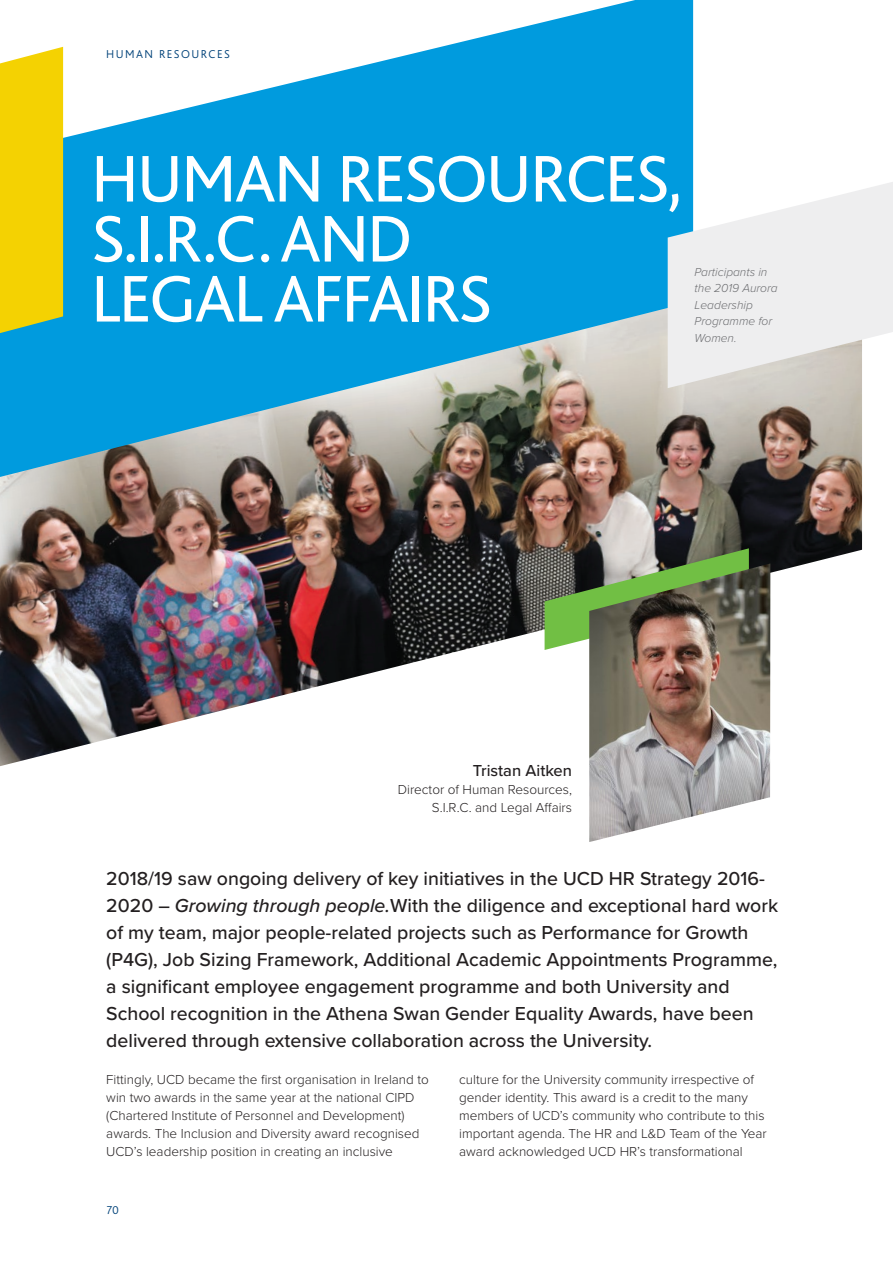
<style>
.page{position:relative;width:893px;height:1263px;background:#fff}
.page>*{position:absolute;margin:0;border:0;box-sizing:border-box;transform-origin:0 0}
.UCDARP17_Chapter_Tit{font:69px/60px "Bliss";letter-spacing:-.025em;color:#fff}
.Open_Paragraph{font:500 19.5px/27px "Proxima Nova";color:#231f20}
.Open_Paragraph-2{font:500 16.5px "Proxima Nova";color:#231f20}
.Body_text{font:300 13.5px/18px "Proxima Nova";color:#231f20}
.Body_text-2{font:italic 300 12px/16.5px "Proxima Nova";color:#6c6d70}
.t1{font:300 12px "Bliss";letter-spacing:.12em;color:#004279}
.s1{font-style:italic}
</style>
<div class="page">
<svg style="left:62px;top:0;width:631px;height:259px;fill:#009bde"></svg>
<div style="left:0;top:47px;width:63px;height:212px;background:#f4d202"></div>
<img style="left:0;top:259px;width:862px;height:507px">
<svg style="left:668px;top:182px;width:225px;height:206px;background:#e6eaec"></svg>
<svg style="left:545px;top:548px;width:204px;height:102px;background:#6c8858"></svg>
<img style="left:589px;top:563px;width:181px;height:279px">
<p class="t1" style="left:106px;top:47px;width:125px">HUMAN RESOURCES</p>
<p class="UCDARP17_Chapter_Tit" style="left:91px;top:150px;width:592px">HUMAN RESOURCES,<br>S.I.R.C. AND<br>LEGAL AFFAIRS</p>
<p class="Body_text-2" style="left:695px;top:263px;width:85px">Participants in the 2019 Aurora<br>Leadership<br>Programme for<br>Women.</p>
<p class="Open_Paragraph-2" style="left:473px;top:758px;width:101px">Tristan Aitken</p>
<p class="Body_text" style="left:398px;top:780px;width:176px;text-align:right">Director of Human Resources,<br>S.I.R.C. and Legal Affairs</p>
<p class="Open_Paragraph" style="left:106px;top:864px;width:673px">2018/19 saw ongoing delivery of key initiatives in the UCD HR Strategy 2016- 2020 – <span class="s1">Growing through people.</span>With the diligence and exceptional hard work of my team, major people-related projects such as Performance for Growth (P4G), Job Sizing Framework, Additional Academic Appointments Programme, a significant employee engagement programme and both University and School recognition in the Athena Swan Gender Equality Awards, have been delivered through extensive collaboration across the University.</p>
<p class="Body_text" style="left:106px;top:1070px;width:324px">Fittingly, UCD became the first organisation in Ireland to win two awards in the same year at the national CIPD (Chartered Institute of Personnel and Development) awards. The Inclusion and Diversity award recognised UCD’s leadership position in creating an inclusive</p>
<p class="Body_text" style="left:459px;top:1070px;width:309px">culture for the University community irrespective of gender identity. This award is a credit to the many members of UCD’s community who contribute to this important agenda. The HR and L&amp;D Team of the Year award acknowledged UCD HR’s transformational</p>
<p class="t1" style="left:106px;top:1204px;width:14px">70</p>
</div>
